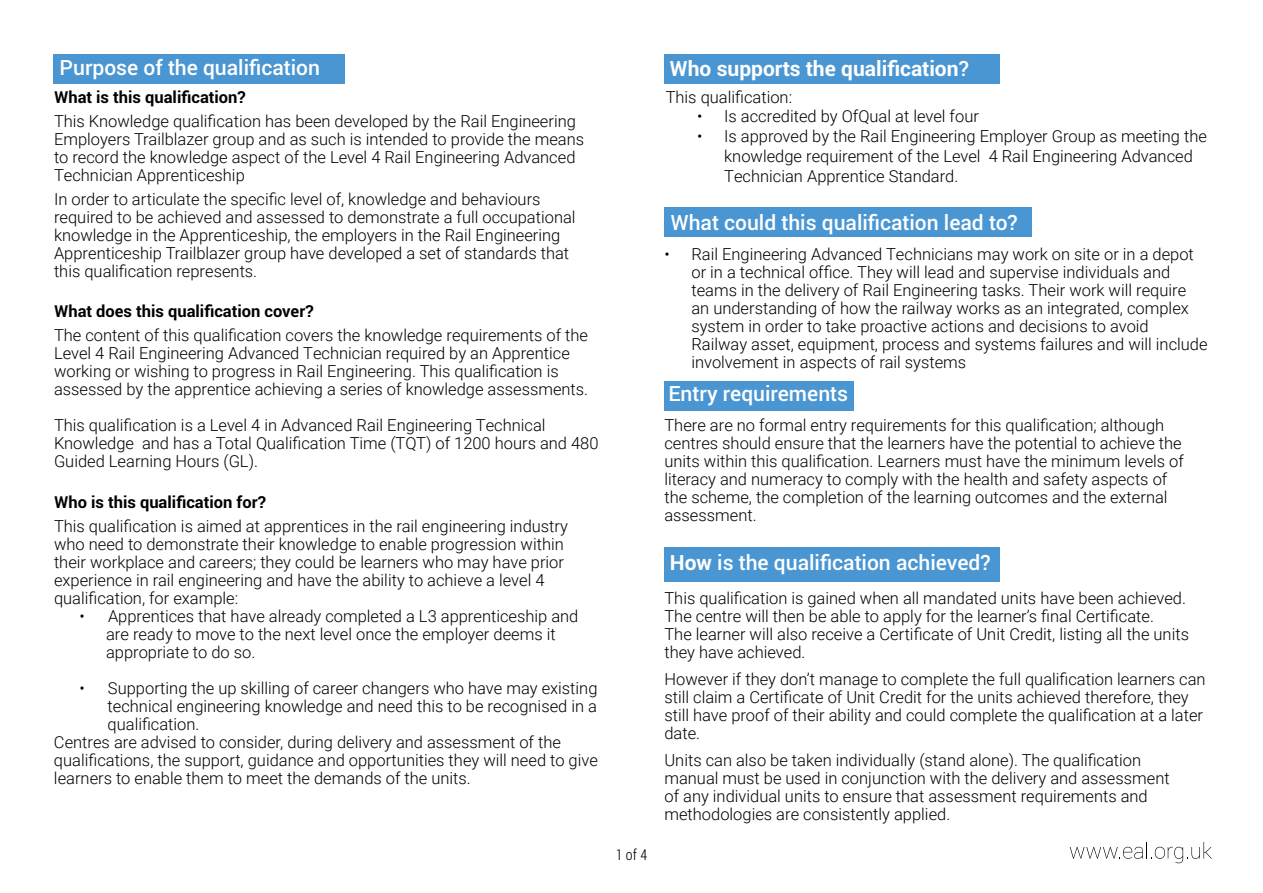
<style>
.page{position:relative;width:1263px;height:893px;background:#fff}
.page>*{position:absolute;margin:0;border:0;box-sizing:border-box;transform-origin:0 0}
.t1{font:500 21px "Roboto";color:#fff}
.t2{font:700 21px "Roboto";color:#fff}
.t3{font:300 16.5px/18px "Roboto";color:#000}
.t4{font:700 16.5px "Roboto";color:#000}
.t5{font:300 15px "Roboto Condensed";color:#000}
.s1{font-weight:500}
.s2{font-weight:700}
</style>
<div class="page">
<div style="left:664px;top:547px;width:336px;height:34px;background:#4a96d2"></div>
<div style="left:664px;top:381px;width:190px;height:29px;background:#4a96d2"></div>
<svg style="left:1070px;top:842px;width:142px;height:21px"></svg>
<div style="left:54px;top:54px;width:291px;height:29px;background:#4a96d2"></div>
<div style="left:664px;top:207px;width:367px;height:29px;background:#4a96d2"></div>
<div style="left:664px;top:54px;width:336px;height:30px;background:#4a96d2"></div>
<p class="t1" style="left:60px;top:53px;width:262px">Purpose of the qualification</p>
<p class="t4" style="left:54px;top:85px;width:193px">What is this qualification?</p>
<p class="t3" style="left:54px;top:111px;width:532px">This Knowledge qualification has been developed by the Rail Engineering Employers Trailblazer group and as such is intended to provide the means to record the knowledge aspect of the Level 4 Rail Engineering Advanced Technician Apprenticeship</p>
<p class="t3" style="left:54px;top:189px;width:523px">In order to articulate the specific level of, knowledge and behaviours required to be achieved and assessed to demonstrate a full occupational knowledge in the Apprenticeship, the employers in the Rail Engineering Apprenticeship Trailblazer group have developed a set of standards that this qualification represents.</p>
<p class="t4" style="left:54px;top:300px;width:261px">What does this qualification cover?</p>
<p class="t3" style="left:54px;top:326px;width:536px">The content of this qualification covers the knowledge requirements of the Level 4 Rail Engineering Advanced Technician required by an Apprentice working or wishing to progress in Rail Engineering. This qualification is assessed by the apprentice achieving a series of knowledge assessments.</p>
<p class="t3" style="left:54px;top:416px;width:546px">This qualification is a Level 4 in Advanced Rail Engineering Technical<br>Knowledge and has a Total Qualification Time (TQT) of 1200 hours and 480<br>Guided Learning Hours (GL).</p>
<p class="t4" style="left:54px;top:490px;width:213px">Who is this qualification for?</p>
<p class="t3" style="left:54px;top:516px;width:515px">This qualification is aimed at apprentices in the rail engineering industry who need to demonstrate their knowledge to enable progression within their workplace and careers; they could be learners who may have prior experience in rail engineering and have the ability to achieve a level 4 qualification, for example:</p>
<p class="t3" style="left:106px;top:606px;width:474px;text-indent:-27px">• Apprentices that have already completed a L3 apprenticeship and are ready to move to the next level once the employer deems it appropriate to do so.</p>
<p class="t3" style="left:79px;top:678px;width:519px">• Supporting the up skilling of career changers who have may existing</p>
<p class="t3" style="left:108px;top:696px;width:491px">technical engineering knowledge and need this to be recognised in a</p>
<p class="t3" style="left:108px;top:714px;width:93px">qualification.</p>
<p class="t3" style="left:54px;top:732px;width:508px">Centres are advised to consider, during delivery and assessment of the</p>
<p class="t3" style="left:54px;top:750px;width:545px">qualifications, the support, guidance and opportunities they will need to give</p>
<p class="t3" style="left:54px;top:768px;width:418px">learners to enable them to meet the demands of the units.</p>
<p class="t5" style="left:616px;top:844px;width:33px">1 of 4</p>
<p class="t2" style="left:669px;top:54px;width:301px">Who supports the qualification<span class="s1">?</span></p>
<p class="t3" style="left:666px;top:87px;width:128px">This qualification:</p>
<p class="t3" style="left:697px;top:107px;width:283px">• Is accredited by OfQual at level four</p>
<p class="t3" style="left:724px;top:126px;width:484px;line-height:19.8px;text-indent:-27px">• Is approved by the Rail Engineering Employer Group as meeting the knowledge requirement of the Level 4 Rail Engineering Advanced<br>Technician Apprentice Standard.</p>
<p class="t1" style="left:670px;top:208px;width:349px">What could this qualification lead to?</p>
<p class="t3" style="left:691px;top:244px;width:518px;text-indent:-27px">• Rail Engineering Advanced Technicians may work on site or in a depot or in a technical office. They will lead and supervise individuals and teams in the delivery of Rail Engineering tasks. Their work will require an understanding of how the railway works as an integrated, complex system in order to take proactive actions and decisions to avoid Railway asset, equipment, process and systems failures and will include involvement in aspects of rail systems</p>
<p class="t1" style="left:668px;top:379px;width:181px">Entry requirements</p>
<p class="t3" style="left:664px;top:416px;width:521px">There are no formal entry requirements for this qualification; although centres should ensure that the learners have the potential to achieve the units within this qualification. Learners must have the minimum levels of literacy and numeracy to comply with the health and safety aspects of the scheme, the completion of the learning outcomes and the external assessment.</p>
<p class="t1" style="left:670px;top:548px;width:322px"><span class="s2">How</span> is the qualification achieved?</p>
<p class="t3" style="left:664px;top:588px;width:526px">This qualification is gained when all mandated units have been achieved.<br>The centre will then be able to apply for the learner’s final Certificate.<br>The learner will also receive a Certificate of Unit Credit, listing all the units they have achieved.</p>
<p class="t3" style="left:664px;top:669px;width:543px">However if they don’t manage to complete the full qualification learners can still claim a Certificate of Unit Credit for the units achieved therefore, they still have proof of their ability and could complete the qualification at a later date.</p>
<p class="t3" style="left:664px;top:750px;width:507px">Units can also be taken individually (stand alone). The qualification manual must be used in conjunction with the delivery and assessment of any individual units to ensure that assessment requirements and methodologies are consistently applied.</p>
</div>
